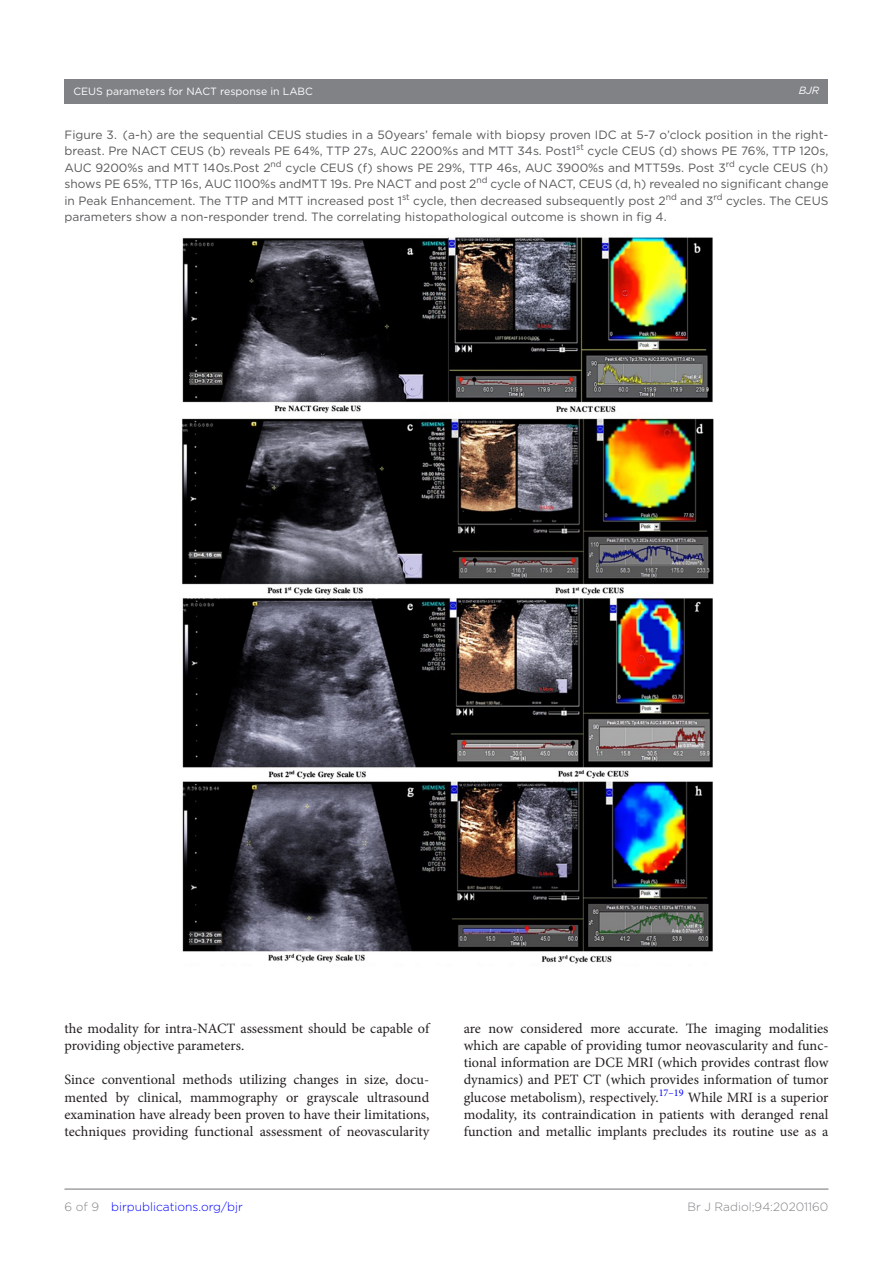
<style>
.page{position:relative;width:893px;height:1263px;background:#fff}
.page>*{position:absolute;margin:0;border:0;box-sizing:border-box;transform-origin:0 0}
.t1{font:14.25px/17.2px "Minion Pro";color:#231f20;text-align:justify}
.t2{font:12px/16.5px "Gotham";color:#57585a;text-align:justify}
.t3{font:300 12px "Gotham";color:#00f}
.t4{font:300 12px "Gotham";color:#808285}
.t5{font:10.5px "Gotham";color:#fff}
.t6{font:italic 10.5px "Gotham";color:#fff}
.s1{color:#808285}
</style>
<div class="page">
<div style="left:64px;top:79px;width:764px;height:24px;background:#808285"></div>
<hr style="left:64px;top:1188px;width:764px;height:2px;background:#808285">
<img style="left:182px;top:235px;width:532px;height:729px">
<p class="t5" style="left:74px;top:85px;width:241px">CEUS parameters for NACT response in LABC</p>
<p class="t6" style="left:799px;top:85px;width:22px">BJR</p>
<p class="t2" style="left:64px;top:126px;width:765px">Figure 3. (a-h) are the sequential CEUS studies in a 50years’ female with biopsy proven IDC at 5-7 o’clock position in the right&shy;breast. Pre NACT CEUS (b) reveals PE 64%, TTP 27s, AUC 2200%s and MTT 34s. Post1<sup>st</sup> cycle CEUS (d) shows PE 76%, TTP 120s, AUC 9200%s and MTT 140s.Post 2<sup>nd</sup> cycle CEUS (f) shows PE 29%, TTP 46s, AUC 3900%s and MTT59s. Post 3<sup>rd</sup> cycle CEUS (h) shows PE 65%, TTP 16s, AUC 1100%s andMTT 19s. Pre NACT and post 2<sup>nd</sup> cycle of NACT, CEUS (d, h) revealed no significant change in Peak Enhancement. The TTP and MTT increased post 1<sup>st</sup> cycle, then decreased subsequently post 2<sup>nd</sup> and 3<sup>rd</sup> cycles. The CEUS parameters show a non-responder trend. The correlating histopathological outcome is shown in fig 4.</p>
<p class="t1" style="left:64px;top:1019px;width:366px">the modality for intra-NACT assessment should be capable of providing objective parameters.</p>
<p class="t1" style="left:64px;top:1071px;width:366px">Since conventional methods utilizing changes in size, docu&shy;mented by clinical, mammography or grayscale ultrasound examination have already been proven to have their limitations, techniques providing functional assessment of neovascularity</p>
<p class="t3" style="left:64px;top:1199px;width:180px"><span class="s1">6 of 9</span> birpublications.org/bjr</p>
<p class="t1" style="left:464px;top:1019px;width:366px">are now considered more accurate. The imaging modalities which are capable of providing tumor neovascularity and func&shy;tional information are DCE MRI (which provides contrast flow dynamics) and PET CT (which provides information of tumor glucose metabolism), respectively.<sup>17–19</sup> While MRI is a superior modality, its contraindication in patients with deranged renal function and metallic implants precludes its routine use as a</p>
<p class="t4" style="left:687px;top:1199px;width:143px">Br J Radiol;94:20201160</p>
</div>
